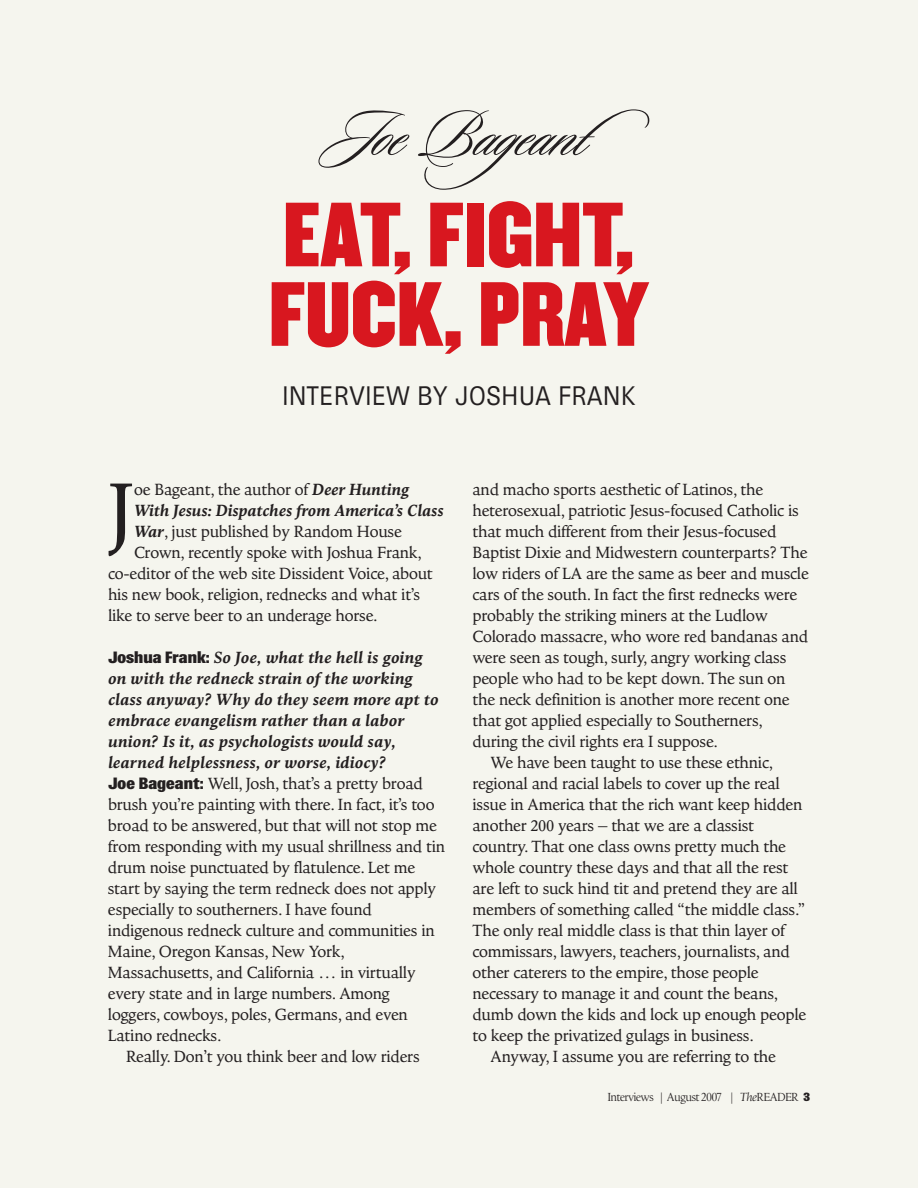
<style>
.page{position:relative;width:918px;height:1188px;background:#f5f5ee}
.page>*{position:absolute;margin:0;border:0;box-sizing:border-box;transform-origin:0 0}
.t1{font:82.65px "Nicholas";color:#231f20}
.t2{font:79.5px/79.5px "Champion HTF Middleweight";color:#d8171f}
.t3{font:67.5px "Sloop Script Three";color:#231f20}
.t4{font:300 27px "Brown";color:#231f20}
.t5{font:16.5px "Nicholas";letter-spacing:-.01em;color:#231f20}
.t6{font:italic 700 16.5px "Nicholas";color:#231f20}
.t7{font:300 12px "Nicholas Display";color:#231f20}
.s1{font-weight:700;font-style:italic}
.s2{font-family:"Brown";font-weight:800;font-style:normal}
.s3{font-family:"Brown";font-weight:800}
.s4{font-style:italic}
</style>
<div class="page">
<h3 class="t3" style="left:330px;top:92px;width:325px">Joe Bageant</h3>
<h2 class="t2" style="left:269px;top:199px;width:382px">EAT, FIGHT,<br>FUCK, PRAY</h2>
<h3 class="t4" style="left:282px;top:386px;width:355px">INTERVIEW BY JOSHUA FRANK</h3>
<h1 class="t1" style="left:108px;top:478px;width:28px">J</h1>
<p class="t5" style="left:134px;top:483px;width:277px">oe Bageant, the author of <span class="s1">Deer Hunting</span></p>
<p class="t6" style="left:134px;top:504px;width:311px">With Jesus: Dispatches from America’s Class</p>
<p class="t5" style="left:134px;top:525px;width:269px"><span class="s1">War</span>, just published by Random House</p>
<p class="t5" style="left:134px;top:546px;width:289px">Crown, recently spoke with Joshua Frank,</p>
<p class="t5" style="left:108px;top:567px;width:326px">co-editor of the web site Dissident Voice, about</p>
<p class="t5" style="left:108px;top:588px;width:314px">his new book, religion, rednecks and what it’s</p>
<p class="t5" style="left:108px;top:609px;width:271px">like to serve beer to an underage horse.</p>
<p class="t6" style="left:108px;top:651px;width:316px"><span class="s2">Joshua Frank:</span> So Joe, what the hell is going</p>
<p class="t6" style="left:108px;top:672px;width:306px">on with the redneck strain of the working</p>
<p class="t6" style="left:108px;top:693px;width:332px">class anyway? Why do they seem more apt to</p>
<p class="t6" style="left:108px;top:714px;width:298px">embrace evangelism rather than a labor</p>
<p class="t6" style="left:108px;top:735px;width:289px">union? Is it, as psychologists would say,</p>
<p class="t6" style="left:108px;top:756px;width:280px">learned helplessness, or worse, idiocy?</p>
<p class="t5" style="left:108px;top:777px;width:316px"><span class="s3">Joe Bageant:</span> Well, Josh, that’s a pretty broad</p>
<p class="t5" style="left:108px;top:798px;width:328px">brush you’re painting with there. In fact, it’s too</p>
<p class="t5" style="left:108px;top:819px;width:330px">broad to be answered, but that will not stop me</p>
<p class="t5" style="left:108px;top:840px;width:339px">from responding with my usual shrillness and tin</p>
<p class="t5" style="left:108px;top:861px;width:309px">drum noise punctuated by flatulence. Let me</p>
<p class="t5" style="left:108px;top:882px;width:330px">start by saying the term redneck does not apply</p>
<p class="t5" style="left:108px;top:903px;width:265px">especially to southerners. I have found</p>
<p class="t5" style="left:108px;top:924px;width:328px">indigenous redneck culture and communities in</p>
<p class="t5" style="left:108px;top:945px;width:239px">Maine, Oregon Kansas, New York,</p>
<p class="t5" style="left:108px;top:966px;width:309px">Massachusetts, and California … in virtually</p>
<p class="t5" style="left:108px;top:987px;width:283px">every state and in large numbers. Among</p>
<p class="t5" style="left:108px;top:1008px;width:301px">loggers, cowboys, poles, Germans, and even</p>
<p class="t5" style="left:108px;top:1029px;width:115px">Latino rednecks.</p>
<p class="t5" style="left:126px;top:1050px;width:295px">Really. Don’t you think beer and low riders</p>
<p class="t5" style="left:472px;top:483px;width:292px">and macho sports aesthetic of Latinos, the</p>
<p class="t5" style="left:472px;top:504px;width:328px">heterosexual, patriotic Jesus-focused Catholic is</p>
<p class="t5" style="left:472px;top:525px;width:306px">that much different from their Jesus-focused</p>
<p class="t5" style="left:472px;top:546px;width:337px">Baptist Dixie and Midwestern counterparts? The</p>
<p class="t5" style="left:472px;top:567px;width:338px">low riders of LA are the same as beer and muscle</p>
<p class="t5" style="left:472px;top:588px;width:326px">cars of the south. In fact the first rednecks were</p>
<p class="t5" style="left:473px;top:609px;width:297px">probably the striking miners at the Ludlow</p>
<p class="t5" style="left:473px;top:630px;width:337px">Colorado massacre, who wore red bandanas and</p>
<p class="t5" style="left:473px;top:651px;width:315px">were seen as tough, surly, angry working class</p>
<p class="t5" style="left:473px;top:672px;width:314px">people who had to be kept down. The sun on</p>
<p class="t5" style="left:473px;top:693px;width:319px">the neck definition is another more recent one</p>
<p class="t5" style="left:473px;top:714px;width:292px">that got applied especially to Southerners,</p>
<p class="t5" style="left:473px;top:735px;width:247px">during the civil rights era I suppose.</p>
<p class="t5" style="left:491px;top:756px;width:284px">We have been taught to use these ethnic,</p>
<p class="t5" style="left:473px;top:777px;width:309px">regional and racial labels to cover up the real</p>
<p class="t5" style="left:473px;top:798px;width:331px">issue in America that the rich want keep hidden</p>
<p class="t5" style="left:473px;top:819px;width:283px">another 200 years – that we are a classist</p>
<p class="t5" style="left:473px;top:840px;width:315px">country. That one class owns pretty much the</p>
<p class="t5" style="left:473px;top:861px;width:317px">whole country these days and that all the rest</p>
<p class="t5" style="left:473px;top:882px;width:327px">are left to suck hind tit and pretend they are all</p>
<p class="t5" style="left:473px;top:903px;width:334px">members of something called “the middle class.”</p>
<p class="t5" style="left:473px;top:924px;width:314px">The only real middle class is that thin layer of</p>
<p class="t5" style="left:473px;top:945px;width:319px">commissars, lawyers, teachers, journalists, and</p>
<p class="t5" style="left:473px;top:966px;width:288px">other caterers to the empire, those people</p>
<p class="t5" style="left:473px;top:987px;width:307px">necessary to manage it and count the beans,</p>
<p class="t5" style="left:473px;top:1008px;width:335px">dumb down the kids and lock up enough people</p>
<p class="t5" style="left:473px;top:1029px;width:283px">to keep the privatized gulags in business.</p>
<p class="t5" style="left:491px;top:1050px;width:287px">Anyway, I assume you are referring to the</p>
<p class="t7" style="left:608px;top:1092px;width:204px">Interviews | August 2007 | <span class="s4">The</span>READER <span class="s3">3</span></p>
</div>
